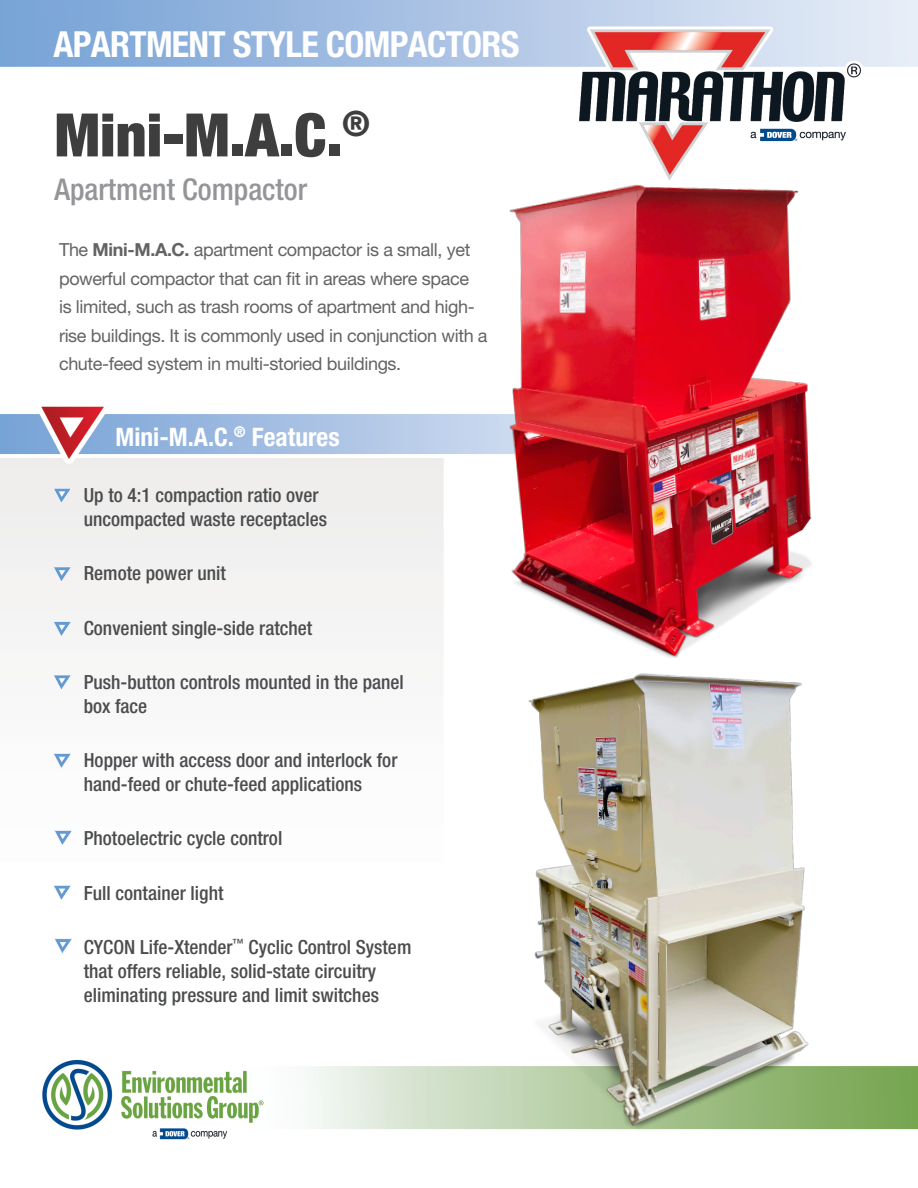
<style>
.page{position:relative;width:918px;height:1188px;background:#fff}
.page>*{position:absolute;margin:0;border:0;box-sizing:border-box;transform-origin:0 0}
.t1{font:60px "Helvetica Neue LT 97 Blk Cn";color:#3e3e3f}
.t2{font:36px "Helvetica Neue LT 77 Bd Cn";letter-spacing:-.02em;color:#fff}
.t3{font:30px "Helvetica Neue LT 67 Md Cn";color:#939598}
.t4{font:25.5px "Helvetica Neue LT 77 Bd Cn";color:#fff}
.t5{font:19.5px/24px "Helvetica Neue LT 67 Md Cn";color:#4b4c4d}
.t6{font:18px/28.5px "Helvetica Neue LT 55 Rm";letter-spacing:-.02em;color:#636366}
.s1{font-family:"Helvetica Neue LT 75 Bd"}
</style>
<div class="page">
<img style="left:0;top:0;width:918px;height:1140px">
<img style="left:486px;top:169px;width:355px;height:506px">
<svg style="left:53px;top:488px;width:19px;height:16px"></svg>
<svg style="left:53px;top:675px;width:19px;height:15px"></svg>
<svg style="left:53px;top:621px;width:19px;height:16px"></svg>
<svg style="left:53px;top:567px;width:19px;height:15px"></svg>
<svg style="left:54px;top:939px;width:19px;height:15px"></svg>
<svg style="left:53px;top:885px;width:19px;height:16px"></svg>
<svg style="left:54px;top:830px;width:19px;height:16px"></svg>
<svg style="left:53px;top:753px;width:19px;height:16px"></svg>
<img style="left:516px;top:669px;width:312px;height:471px">
<p class="t2" style="left:54px;top:22px;width:467px">APARTMENT STYLE COMPACTORS</p>
<p class="t1" style="left:55px;top:99px;width:317px">Mini-M.A.C.<sup>®</sup></p>
<p class="t3" style="left:55px;top:171px;width:254px">Apartment Compactor</p>
<p class="t6" style="left:59px;top:235px;width:430px">The <span class="s1">Mini-M.A.C.</span> apartment compactor is a small, yet powerful compactor that can fit in areas where space<br>is limited, such as trash rooms of apartment and high&shy;rise buildings. It is commonly used in conjunction with a chute-feed system in multi-storied buildings.</p>
<p class="t4" style="left:116px;top:422px;width:226px">Mini-M.A.C.<sup>®</sup> Features</p>
<p class="t5" style="left:84px;top:483px;width:245px">Up to 4:1 compaction ratio over uncompacted waste receptacles</p>
<p class="t5" style="left:84px;top:561px;width:144px">Remote power unit</p>
<p class="t5" style="left:84px;top:616px;width:230px">Convenient single-side ratchet</p>
<p class="t5" style="left:84px;top:670px;width:322px">Push-button controls mounted in the panel box face</p>
<p class="t5" style="left:84px;top:748px;width:315px">Hopper with access door and interlock for hand-feed or chute-feed applications</p>
<p class="t5" style="left:84px;top:826px;width:200px">Photoelectric cycle control</p>
<p class="t5" style="left:84px;top:880px;width:141px">Full container light</p>
<p class="t5" style="left:84px;top:935px;width:329px">CYCON Life-Xtender<sup>™</sup> Cyclic Control System that offers reliable, solid-state circuitry eliminating pressure and limit switches</p>
</div>
